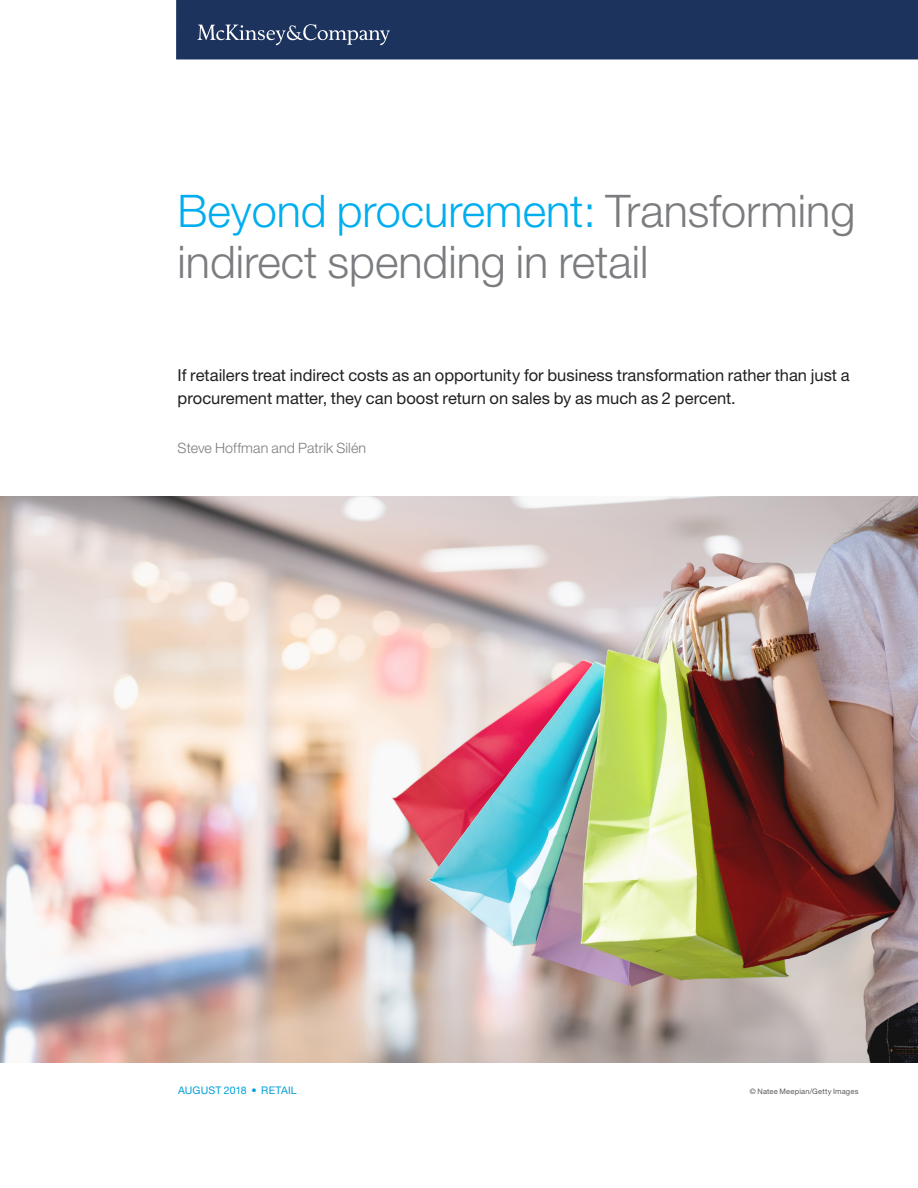
<style>
.page{position:relative;width:918px;height:1188px;background:#fff}
.page>*{position:absolute;margin:0;border:0;box-sizing:border-box;transform-origin:0 0}
.Cover_-_Document_Tit{font:300 45px/51px "Helvetica Neue LT Std";color:#7a7c7f}
.Dek{font:16.5px/22.5px "Helvetica Neue LT Std";color:#231f20}
.Author_names_opener{font:300 14.25px "Helvetica Neue LT Std";letter-spacing:.01em;color:#7a7c7f}
.Author_names_opener-2{font:10.5px "Helvetica Neue LT Std";letter-spacing:.015em;color:#009fda}
.Author_bios{font:7.5px "Helvetica Neue LT Std";letter-spacing:.025em;color:#57585a}
.s1{color:#00aeef}
</style>
<div class="page">
<div style="left:176px;top:0;width:742px;height:59px;background:#1c335e"></div>
<svg style="left:197px;top:24px;width:193px;height:21px"></svg>
<img style="left:0;top:497px;width:918px;height:566px">
<h1 class="Cover_-_Document_Tit" style="left:178px;top:185px;width:679px"><span class="s1">Beyond procurement:</span> Transforming indirect spending in retail</h1>
<h4 class="Dek" style="left:178px;top:364px;width:674px">If retailers treat indirect costs as an opportunity for business transformation rather than just a procurement matter, they can boost return on sales by as much as 2 percent.</h4>
<h4 class="Author_names_opener" style="left:178px;top:439px;width:190px">Steve Hoffman and Patrik Silén</h4>
<h4 class="Author_names_opener-2" style="left:178px;top:1084px;width:120px">AUGUST 2018 • RETAIL</h4>
<p class="Author_bios" style="left:750px;top:1087px;width:110px">© Natee Meepian/Getty Images</p>
</div>
